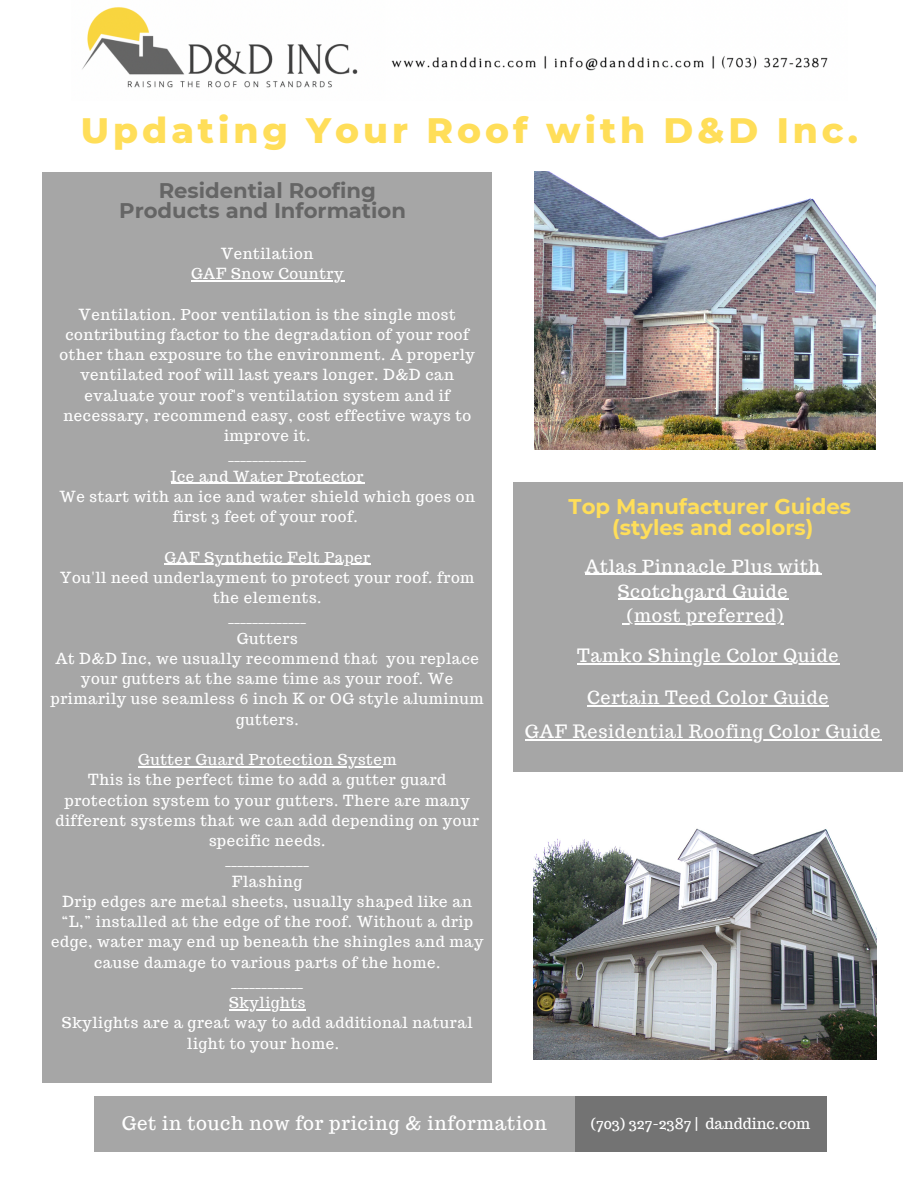
<style>
.page{position:relative;width:918px;height:1188px;background:#fff}
.page>*{position:absolute;margin:0;border:0;box-sizing:border-box;transform-origin:0 0}
.t1{font:800 36.15px "Montserrat";letter-spacing:.11em;color:#ffde59}
.t2{font:700 21.3px "Montserrat";color:#ffde59}
.t3{font:700 21.15px/20.2px "Montserrat";color:#656565;text-align:center}
.t4{font:18.75px "Trocchi";letter-spacing:.04em;color:#fff}
.t5{font:18px/24.8px "Trocchi";letter-spacing:.04em;color:#fff;text-align:center}
.t6{font:15px/20.2px "Trocchi";letter-spacing:.04em;color:#fff;text-align:center}
.t7{font:15px "Trocchi";color:#fff}
</style>
<div class="page">
<div style="left:94px;top:1096px;width:506px;height:55px;background:#a6a6a6"></div>
<div style="left:575px;top:1096px;width:252px;height:55px;background:#737373"></div>
<img style="left:82px;top:7px;width:746px;height:81px">
<img style="left:535px;top:172px;width:341px;height:278px">
<div style="left:42px;top:172px;width:450px;height:910px;background:#a6a6a6"></div>
<div style="left:513px;top:483px;width:389px;height:289px;background:#a6a6a6"></div>
<hr style="left:577px;top:663px;width:262px;height:1px;background:#fff">
<hr style="left:585px;top:574px;width:236px;height:1px;background:#fff">
<hr style="left:618px;top:599px;width:170px;height:1px;background:#fff">
<hr style="left:627px;top:623px;width:157px;height:2px;background:#fff">
<hr style="left:587px;top:705px;width:242px;height:1px;background:#fff">
<hr style="left:525px;top:739px;width:356px;height:1px;background:#fff">
<img style="left:534px;top:828px;width:343px;height:232px">
<hr style="left:191px;top:280px;width:153px;height:1px;background:#fff">
<hr style="left:171px;top:483px;width:193px;height:1px;background:#fff">
<hr style="left:164px;top:564px;width:207px;height:1px;background:#fff">
<hr style="left:138px;top:766px;width:244px;height:1px;background:#fff">
<hr style="left:229px;top:1009px;width:77px;height:1px;background:#fff">
<p class="t1" style="left:81px;top:108px;width:779px">Updating Your Roof with D&amp;D Inc.</p>
<p class="t3" style="left:119px;top:180px;width:288px">Residential Roofing<br>Products and Information</p>
<p class="t6" style="left:221px;top:243px;width:94px">Ventilation</p>
<p class="t6" style="left:191px;top:263px;width:154px">GAF Snow Country</p>
<p class="t6" style="left:60px;top:304px;width:417px">Ventilation. Poor ventilation is the single most contributing factor to the degradation of your roof other than exposure to the environment. A properly ventilated roof will last years longer. D&amp;D can evaluate your roof's ventilation system and if necessary, recommend easy, cost effective ways to improve it.</p>
<p class="t6" style="left:229px;top:446px;width:79px">_____________</p>
<p class="t6" style="left:171px;top:466px;width:194px">Ice and Water Protector</p>
<p class="t6" style="left:60px;top:486px;width:417px">We start with an ice and water shield which goes on first 3 feet of your roof.</p>
<p class="t6" style="left:164px;top:547px;width:207px">GAF Synthetic Felt Paper</p>
<p class="t6" style="left:60px;top:567px;width:416px">You'll need underlayment to protect your roof. from the elements.</p>
<p class="t6" style="left:229px;top:608px;width:79px">_____________</p>
<p class="t6" style="left:237px;top:628px;width:62px">Gutters</p>
<p class="t6" style="left:51px;top:648px;width:434px">At D&amp;D Inc, we usually recommend that you replace your gutters at the same time as your roof. We primarily use seamless 6 inch K or OG style aluminum gutters.</p>
<p class="t6" style="left:138px;top:749px;width:260px">Gutter Guard Protection System</p>
<p class="t6" style="left:56px;top:770px;width:425px">This is the perfect time to add a gutter guard protection system to your gutters. There are many different systems that we can add depending on your specific needs.</p>
<p class="t6" style="left:226px;top:851px;width:85px">______________</p>
<p class="t6" style="left:232px;top:871px;width:72px">Flashing</p>
<p class="t6" style="left:51px;top:891px;width:434px">Drip edges are metal sheets, usually shaped like an “L,” installed at the edge of the roof. Without a drip edge, water may end up beneath the shingles and may cause damage to various parts of the home.</p>
<p class="t6" style="left:232px;top:972px;width:73px">____________</p>
<p class="t6" style="left:229px;top:992px;width:78px">Skylights</p>
<p class="t6" style="left:62px;top:1013px;width:412px">Skylights are a great way to add additional natural light to your home.</p>
<p class="t2" style="left:569px;top:494px;width:284px">Top Manufacturer Guides</p>
<p class="t2" style="left:612px;top:514px;width:203px">(styles and colors)</p>
<p class="t5" style="left:585px;top:554px;width:237px">Atlas Pinnacle Plus with<br>Scotchgard Guide</p>
<p class="t5" style="left:627px;top:603px;width:158px">(most preferred)</p>
<p class="t5" style="left:577px;top:643px;width:263px">Tamko Shingle Color Quide</p>
<p class="t5" style="left:587px;top:685px;width:243px">Certain Teed Color Guide</p>
<p class="t5" style="left:525px;top:719px;width:357px">GAF Residential Roofing Color Guide</p>
<p class="t4" style="left:122px;top:1111px;width:427px">Get in touch now for pricing &amp; information</p>
<p class="t7" style="left:591px;top:1114px;width:221px">(703) 327-2387 | danddinc.com</p>
</div>
